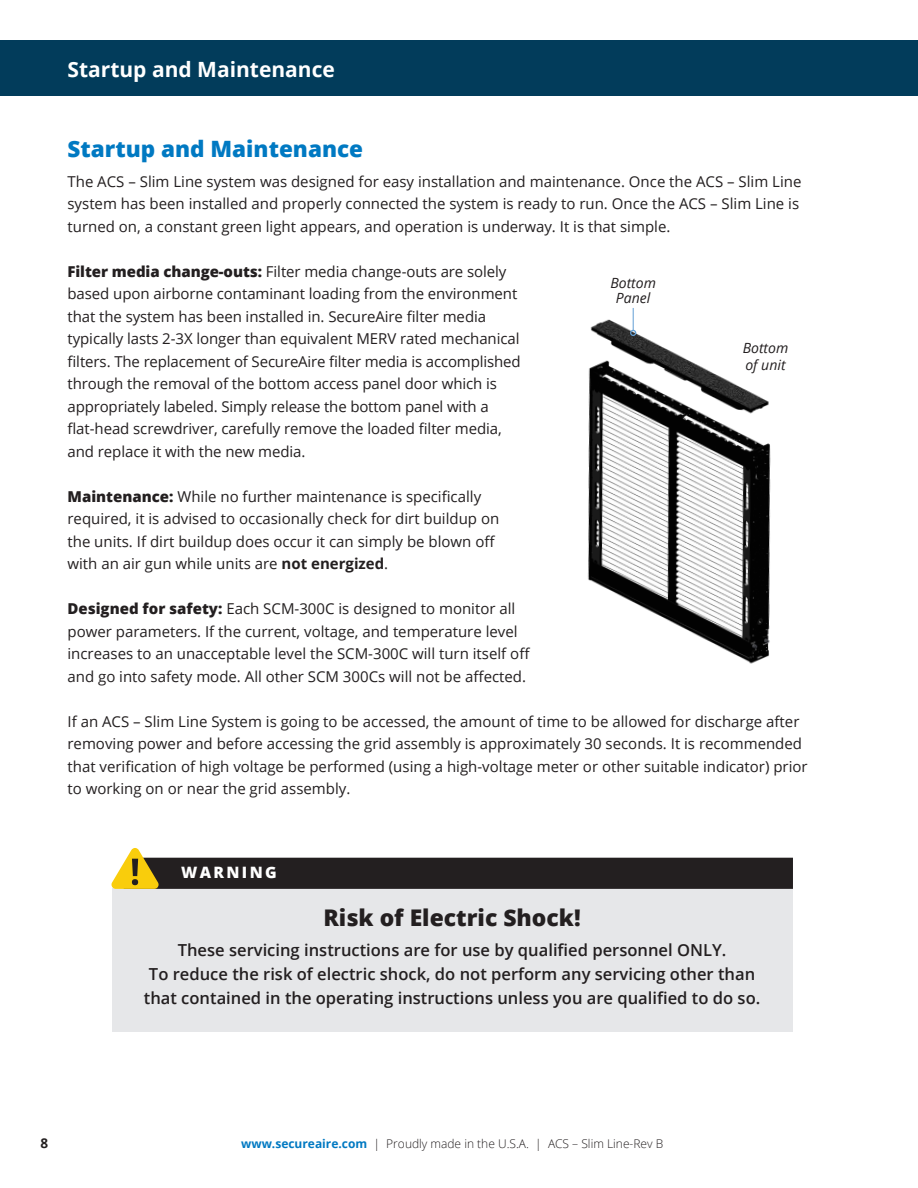
<style>
.page{position:relative;width:918px;height:1188px;background:#fff}
.page>*{position:absolute;margin:0;border:0;box-sizing:border-box;transform-origin:0 0}
.t1{font:800 22.95px "Open Sans";color:#231f20}
.Subhead-2{font:800 22.5px "Open Sans";color:#0079c2}
.t2{font:700 21px "Open Sans";color:#fff}
.t3{font:600 16.5px/24.2px "Open Sans";color:#231f20;text-align:center}
.t4{font:800 15.75px "Open Sans";letter-spacing:.15em;color:#fff}
.Body_Copy{font:15px/22.5px "Open Sans";color:#231f20}
.Body_Copy-2{font:italic 14.1px/14.9px "Open Sans";color:#231f20;text-align:center}
.t5{font:700 13.5px "Open Sans";color:#231f20}
.t6{font:300 12px "Open Sans";color:#231f20}
.s1{font-weight:800}
.s2{font-weight:700}
.s3{font-weight:700;color:#0079c2}
</style>
<div class="page">
<div style="left:0;top:40px;width:918px;height:56px;background:#023c5b"></div>
<div style="left:112px;top:888px;width:681px;height:144px;background:#e6e7e9"></div>
<svg style="left:112px;top:848px;width:681px;height:41px"></svg>
<img style="left:587px;top:319px;width:184px;height:345px">
<svg style="left:630px;top:308px;width:6px;height:28px"></svg>
<p class="t2" style="left:68px;top:54px;width:269px">Startup and Maintenance</p>
<p class="Subhead-2" style="left:68px;top:131px;width:297px">Startup and Maintenance</p>
<p class="Body_Copy" style="left:68px;top:170px;width:736px">The ACS – Slim Line system was designed for easy installation and maintenance. Once the ACS – Slim Line system has been installed and properly connected the system is ready to run. Once the ACS – Slim Line is turned on, a constant green light appears, and operation is underway. It is that simple.</p>
<p class="Body_Copy" style="left:68px;top:260px;width:455px"><span class="s1">Filter media change-outs:</span> Filter media change-outs are solely based upon airborne contaminant loading from the environment that the system has been installed in. SecureAire filter media typically lasts 2-3X longer than equivalent MERV rated mechanical filters. The replacement of SecureAire filter media is accomplished through the removal of the bottom access panel door which is appropriately labeled. Simply release the bottom panel with a flat-head screwdriver, carefully remove the loaded filter media, and replace it with the new media.</p>
<p class="Body_Copy" style="left:68px;top:485px;width:433px"><span class="s1">Maintenance:</span> While no further maintenance is specifically required, it is advised to occasionally check for dirt buildup on the units. If dirt buildup does occur it can simply be blown off with an air gun while units are <span class="s2">not energized</span>.</p>
<p class="Body_Copy" style="left:68px;top:597px;width:464px"><span class="s1">Designed for safety:</span> Each SCM-300C is designed to monitor all power parameters. If the current, voltage, and temperature level increases to an unacceptable level the SCM-300C will turn itself off and go into safety mode. All other SCM 300Cs will not be affected.</p>
<p class="Body_Copy" style="left:68px;top:710px;width:742px">If an ACS – Slim Line System is going to be accessed, the amount of time to be allowed for discharge after removing power and before accessing the grid assembly is approximately 30 seconds. It is recommended that verification of high voltage be performed (using a high-voltage meter or other suitable indicator) prior to working on or near the grid assembly.</p>
<p class="Body_Copy-2" style="left:610px;top:275px;width:47px">Bottom<br>Panel</p>
<p class="Body_Copy-2" style="left:743px;top:339px;width:47px;line-height:17.1px;text-align:left">Bottom of unit</p>
<p class="t4" style="left:181px;top:861px;width:97px">WARNING</p>
<p class="t1" style="left:323px;top:900px;width:259px">Risk of Electric Shock!</p>
<p class="t3" style="left:144px;top:937px;width:618px">These servicing instructions are for use by qualified personnel ONLY.<br>To reduce the risk of electric shock, do not perform any servicing other than that contained in the operating instructions unless you are qualified to do so.</p>
<p class="t5" style="left:40px;top:1133px;width:9px">8</p>
<p class="t6" style="left:241px;top:1135px;width:424px"><span class="s3">www.secureaire.com</span> | Proudly made in the U.S.A. | ACS – Slim Line-Rev B</p>
</div>
